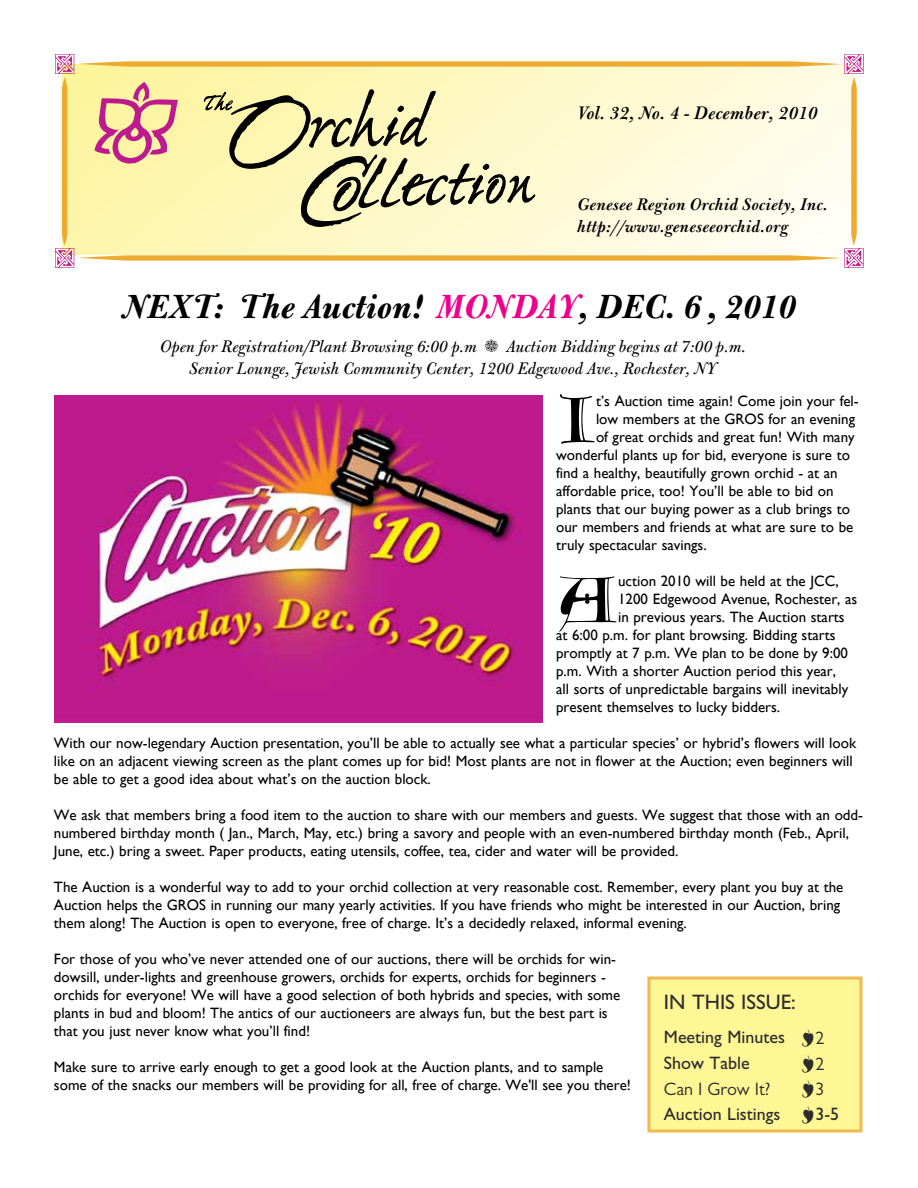
<style>
.page{position:relative;width:918px;height:1188px;background:#fff}
.page>*{position:absolute;margin:0;border:0;box-sizing:border-box;transform-origin:0 0}
.t1{font:66.3px "Goudy Text MT Lombardic Capitals";color:#000}
.t2{font:italic 700 36px "Bulmer";color:#000}
.t3{font:21px "Gill Sans";color:#000}
.t4{font:italic 600 19.5px "Bulmer";letter-spacing:.01em;color:#000}
.t5{font:italic 18px/21.6px "Bulmer";color:#000;text-align:center}
.t6{font:italic 600 18px/21.6px "Bulmer";letter-spacing:.01em;color:#000}
.t7{font:18px/25.5px "Gill Sans";color:#000}
.t8{font:18px "Gill Sans";color:#000}
.t9{font:18px "Botanical";color:#000}
.t10{font:15px/18px "Gill Sans";color:#000}
.s1{color:#ec008c}
.s2{font-family:"Monotype Sorts";font-style:normal}
.s3{font-family:"Botanical"}
.s4{font-style:inherit}
.s5{font-family:"Gill Sans"}
</style>
<div class="page">
<svg style="left:55px;top:54px;width:809px;height:214px;background:#f1e7bc"></svg>
<img style="left:54px;top:395px;width:489px;height:327px">
<div style="left:649px;top:978px;width:212px;height:153px;background:#fff695"></div>
<div style="left:647px;top:976px;width:215px;height:156px;border:3px solid #edab2f"></div>
<h3 class="t4" style="left:577px;top:102px;width:242px">Vol. 32, No. 4 - December, 2010</h3>
<p class="t6" style="left:577px;top:194px;width:253px">Genesee Region Orchid Society, Inc. http://www.geneseeorchid.org</p>
<h2 class="t2" style="left:122px;top:287px;width:675px">NEXT: The Auction! <span class="s1">MONDAY</span>, DEC. 6 , 2010</h2>
<p class="t5" style="left:160px;top:336px;width:588px">Open for Registration/Plant Browsing 6:00 p.m <span class="s2">a</span> Auction Bidding begins at 7:00 p.m.<br>Senior Lounge, Jewish Community Center, 1200 Edgewood Ave., Rochester, NY</p>
<h1 class="t1" style="left:556px;top:384px;width:38px">I</h1>
<p class="t10" style="left:596px;top:392px;width:264px">t’s Auction time again! Come join your fel-</p>
<p class="t10" style="left:596px;top:410px;width:261px">low members at the GROS for an evening</p>
<p class="t10" style="left:596px;top:428px;width:260px">of great orchids and great fun! With many</p>
<p class="t10" style="left:556px;top:446px;width:295px">wonderful plants up for bid, everyone is sure to</p>
<p class="t10" style="left:556px;top:464px;width:283px">find a healthy, beautifully grown orchid - at an</p>
<p class="t10" style="left:556px;top:482px;width:279px">affordable price, too! You’ll be able to bid on</p>
<p class="t10" style="left:556px;top:500px;width:295px">plants that our buying power as a club brings to</p>
<p class="t10" style="left:556px;top:518px;width:299px">our members and friends at what are sure to be</p>
<p class="t10" style="left:556px;top:536px;width:152px">truly spectacular savings.</p>
<h1 class="t1" style="left:556px;top:564px;width:60px">A</h1>
<p class="t10" style="left:618px;top:572px;width:222px">uction 2010 will be held at the JCC,</p>
<p class="t10" style="left:618px;top:590px;width:241px">1200 Edgewood Avenue, Rochester, as</p>
<p class="t10" style="left:618px;top:608px;width:228px">in previous years. The Auction starts</p>
<p class="t10" style="left:556px;top:626px;width:281px">at 6:00 p.m. for plant browsing. Bidding starts</p>
<p class="t10" style="left:556px;top:644px;width:293px">promptly at 7 p.m. We plan to be done by 9:00</p>
<p class="t10" style="left:556px;top:662px;width:282px">p.m. With a shorter Auction period this year,</p>
<p class="t10" style="left:556px;top:680px;width:294px">all sorts of unpredictable bargains will inevitably</p>
<p class="t10" style="left:556px;top:698px;width:226px">present themselves to lucky bidders.</p>
<p class="t10" style="left:54px;top:734px;width:804px">With our now-legendary Auction presentation, you’ll be able to actually see what a particular species’ or hybrid’s flowers will look like on an adjacent viewing screen as the plant comes up for bid! Most plants are not in flower at the Auction; even beginners will be able to get a good idea about what’s on the auction block.</p>
<p class="t10" style="left:54px;top:806px;width:811px">We ask that members bring a food item to the auction to share with our members and guests. We suggest that those with an odd&shy;numbered birthday month ( Jan., March, May, etc.) bring a savory and people with an even-numbered birthday month (Feb., April,<br>June, etc.) bring a sweet. Paper products, eating utensils, coffee, tea, cider and water will be provided.</p>
<p class="t10" style="left:54px;top:878px;width:791px">The Auction is a wonderful way to add to your orchid collection at very reasonable cost. Remember, every plant you buy at the<br>Auction helps the GROS in running our many yearly activities. If you have friends who might be interested in our Auction, bring them along! The Auction is open to everyone, free of charge. It’s a decidedly relaxed, informal evening.</p>
<p class="t10" style="left:54px;top:950px;width:568px">For those of you who’ve never attended one of our auctions, there will be orchids for win&shy;dowsill, under-lights and greenhouse growers, orchids for experts, orchids for beginners - orchids for everyone! We will have a good selection of both hybrids and species, with some plants in bud and bloom! The antics of our auctioneers are always fun, but the best part is that you just never know what you’ll find!</p>
<p class="t10" style="left:54px;top:1058px;width:578px">Make sure to arrive early enough to get a good look at the Auction plants, and to sample some of the snacks our members will be providing for all, free of charge. We'll see you there!</p>
<h3 class="t3" style="left:664px;top:990px;width:133px">IN THIS ISSUE:</h3>
<p class="t7" style="left:664px;top:1025px;width:162px">Meeting Minutes <span class="s3">D</span><span class="s4">2<br></span>Show Table</p>
<p class="t9" style="left:802px;top:1055px;width:24px">D<span class="s5">2</span></p>
<p class="t8" style="left:664px;top:1079px;width:108px">Can I Grow It?</p>
<p class="t9" style="left:802px;top:1081px;width:24px">D<span class="s5">3</span></p>
<p class="t7" style="left:664px;top:1101px;width:177px">Auction Listings <span class="s3">D</span>3-5</p>
</div>
